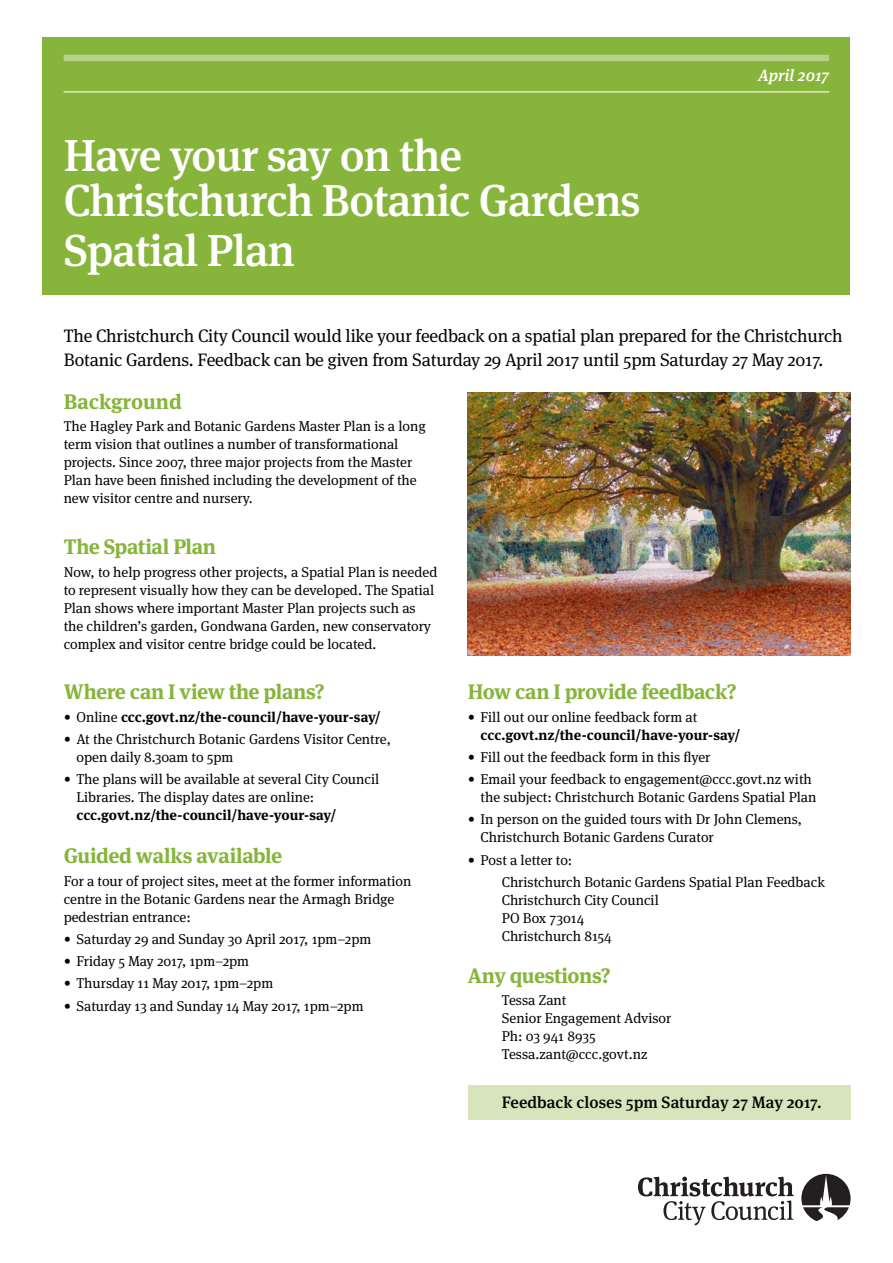
<style>
.page{position:relative;width:893px;height:1263px;background:#fff}
.page>*{position:absolute;margin:0;border:0;box-sizing:border-box;transform-origin:0 0}
.t1{font:500 44.7px/44.7px "Meta Serif Pro";letter-spacing:-.02em;color:#fff}
.t2{font:700 21px "Meta Serif Pro";letter-spacing:-.015em;color:#87b53b}
.t3{font:18px/24px "Meta Serif Pro";letter-spacing:-.01em;color:#040503}
.t4{font:500 16.5px "Meta Serif Pro";letter-spacing:.005em;color:#040503}
.t5{font:italic 500 16.5px "Meta Serif Pro";letter-spacing:-.005em;color:#fff}
.t6{font:14.25px/18px "Meta Serif Pro";color:#040503}
.t7{font:700 14.25px "Meta Serif Pro";color:#040503}
.s1{font-weight:400}
</style>
<div class="page">
<div style="left:42px;top:38px;width:808px;height:257px;background:#87b53b"></div>
<svg style="left:801px;top:1174px;width:50px;height:47px"></svg>
<svg style="left:638px;top:1176px;width:156px;height:49px"></svg>
<div style="left:64px;top:55px;width:765px;height:6px;background:#b6d288"></div>
<hr style="left:64px;top:91px;width:765px;height:1px;background:#fff">
<div style="left:468px;top:1085px;width:383px;height:34px;background:#d7e4bc"></div>
<img style="left:468px;top:393px;width:383px;height:262px">
<h1 class="t1" style="left:64px;top:130px;width:579px">Have your say on the<br>Christchurch Botanic Gardens</h1>
<h1 class="t1" style="left:64px;top:225px;width:233px">Spatial Plan</h1>
<p class="t5" style="left:758px;top:62px;width:73px">April 2017</p>
<p class="t3" style="left:64px;top:323px;width:780px">The Christchurch City Council would like your feedback on a spatial plan prepared for the Christchurch<br>Botanic Gardens. Feedback can be given from Saturday 29 April 2017 until 5pm Saturday 27 May 2017.</p>
<h2 class="t2" style="left:64px;top:385px;width:120px">Background</h2>
<p class="t6" style="left:64px;top:417px;width:364px">The Hagley Park and Botanic Gardens Master Plan is a long term vision that outlines a number of transformational projects. Since 2007, three major projects from the Master Plan have been finished including the development of the new visitor centre and nursery.</p>
<h2 class="t2" style="left:64px;top:530px;width:154px">The Spatial Plan</h2>
<p class="t6" style="left:64px;top:562px;width:375px">Now, to help progress other projects, a Spatial Plan is needed to represent visually how they can be developed. The Spatial Plan shows where important Master Plan projects such as the children’s garden, Gondwana Garden, new conservatory complex and visitor centre bridge could be located.</p>
<h2 class="t2" style="left:64px;top:675px;width:263px">Where can I view the plans?</h2>
<p class="t7" style="left:64px;top:705px;width:319px"><span class="s1">• Online</span> ccc.govt.nz/the-council/have-your-say/</p>
<p class="t6" style="left:76px;top:729px;width:316px;text-indent:-13px">• At the Christchurch Botanic Gardens Visitor Centre, open daily 8.30am to 5pm</p>
<p class="t6" style="left:76px;top:769px;width:304px;text-indent:-13px">• The plans will be available at several City Council<br>Libraries. The display dates are online:</p>
<p class="t7" style="left:76px;top:804px;width:261px">ccc.govt.nz/the-council/have-your-say/</p>
<h2 class="t2" style="left:64px;top:839px;width:220px">Guided walks available</h2>
<p class="t6" style="left:64px;top:871px;width:349px">For a tour of project sites, meet at the former information centre in the Botanic Gardens near the Armagh Bridge pedestrian entrance:</p>
<p class="t6" style="left:64px;top:929px;width:309px">• Saturday 29 and Sunday 30 April 2017, 1pm–2pm</p>
<p class="t6" style="left:64px;top:951px;width:187px">• Friday 5 May 2017, 1pm–2pm</p>
<p class="t6" style="left:64px;top:974px;width:211px">• Thursday 11 May 2017, 1pm–2pm</p>
<p class="t6" style="left:64px;top:996px;width:301px">• Saturday 13 and Sunday 14 May 2017, 1pm–2pm</p>
<h2 class="t2" style="left:468px;top:675px;width:270px">How can I provide feedback?</h2>
<p class="t6" style="left:468px;top:707px;width:231px">• Fill out our online feedback form at</p>
<p class="t7" style="left:480px;top:723px;width:261px">ccc.govt.nz/the-council/have-your-say/</p>
<p class="t6" style="left:468px;top:747px;width:244px">• Fill out the feedback form in this flyer</p>
<p class="t6" style="left:480px;top:769px;width:338px;text-indent:-13px">• Email your feedback to engagement@ccc.govt.nz with the subject: Christchurch Botanic Gardens Spatial Plan</p>
<p class="t6" style="left:480px;top:810px;width:323px;text-indent:-13px">• In person on the guided tours with Dr John Clemens,<br>Christchurch Botanic Gardens Curator</p>
<p class="t6" style="left:502px;top:848px;width:325px;line-height:22.2px;text-indent:-34px">• Post a letter to:<br>Christchurch Botanic Gardens Spatial Plan Feedback</p>
<p class="t6" style="left:502px;top:890px;width:159px">Christchurch City Council<br>PO Box 73014<br>Christchurch 8154</p>
<h2 class="t2" style="left:468px;top:959px;width:144px">Any questions?</h2>
<p class="t6" style="left:502px;top:991px;width:171px">Tessa Zant<br>Senior Engagement Advisor<br>Ph: 03 941 8935<br>Tessa.zant@ccc.govt.nz</p>
<p class="t4" style="left:502px;top:1089px;width:321px">Feedback closes 5pm Saturday 27 May 2017.</p>
</div>
